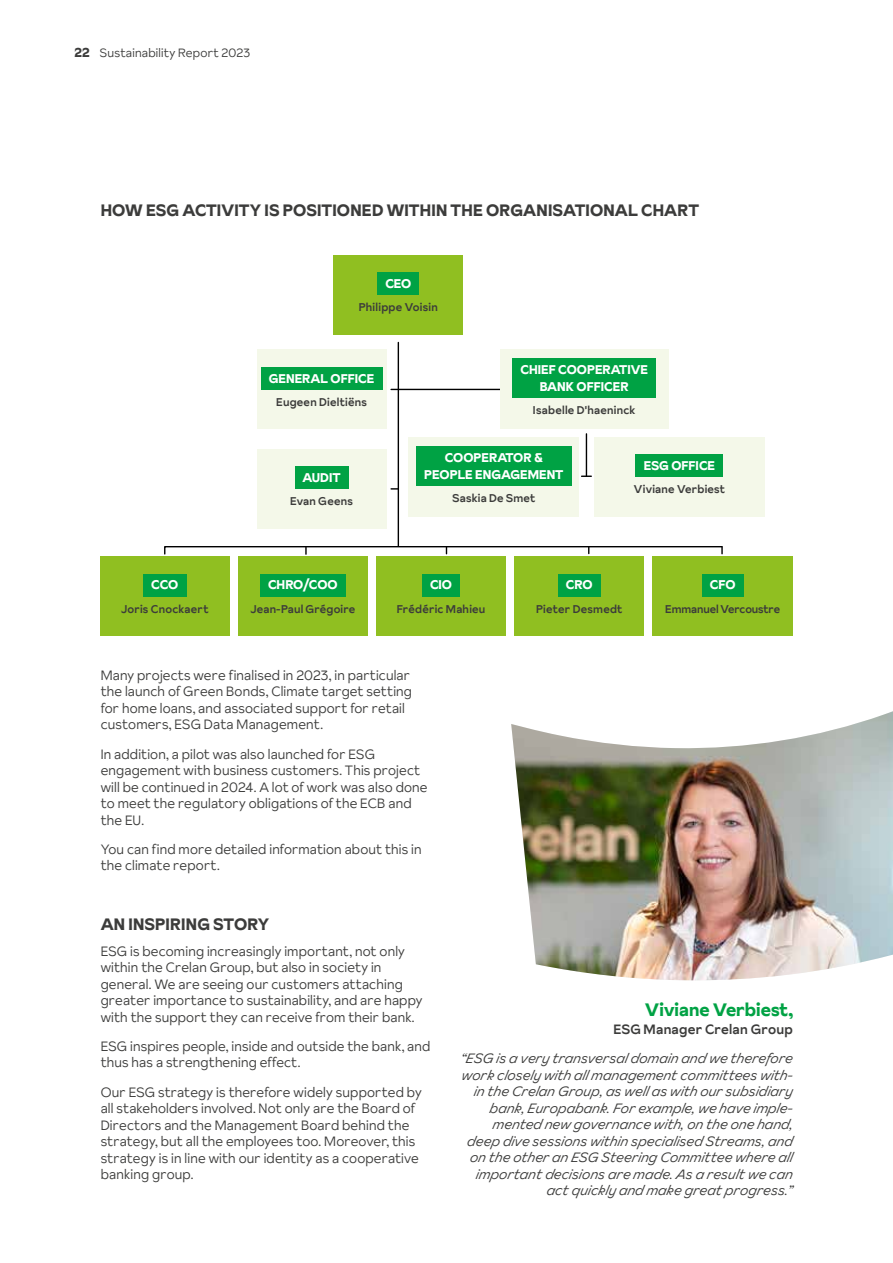
<style>
.page{position:relative;width:893px;height:1263px;background:#fff}
.page>*{position:absolute;margin:0;border:0;box-sizing:border-box;transform-origin:0 0}
.t1{font:700 18px "Crelan Sunset";color:#00a244}
.t2{font:700 16.5px "Crelan Sunset";letter-spacing:.01em;color:#3c3c3b}
.t3{font:300 13.5px/16.5px "Crelan Sunset";letter-spacing:.01em;color:#3c3c3b}
.t4{font:italic 300 13.5px/16.5px "Crelan Sunset";letter-spacing:.01em;color:#3c3c3b;text-align:right}
.t5{font:500 13.5px "Crelan Sunset";letter-spacing:.015em;color:#3c3c3b}
.t6{font:700 12.6px/16.8px "Crelan Sunset";color:#fff;text-align:center}
.t7{font:300 12px "Crelan Sunset";letter-spacing:.015em;color:#3c3c3b}
.t8{font:500 11.25px "Crelan Sunset";letter-spacing:.02em;color:#3c3c3b}
.t9{font:500 11.25px "Crelan Sunset";letter-spacing:-.01em;color:#3c3c3b}
.s1{font-weight:700;font-size:12.9px}
</style>
<div class="page">
<img style="left:511px;top:711px;width:382px;height:270px">
<hr style="left:398px;top:342px;width:1px;height:204px;background:#000">
<hr style="left:391px;top:389px;width:132px;height:1px;background:#000">
<svg style="left:582px;top:475px;width:9px;height:2px"></svg>
<svg style="left:391px;top:488px;width:7px;height:2px"></svg>
<hr style="left:586px;top:434px;width:1px;height:42px;background:#000">
<div style="left:333px;top:255px;width:130px;height:80px;background:#90bf21"></div>
<div style="left:377px;top:273px;width:42px;height:22px;background:#00a244"></div>
<div style="left:100px;top:556px;width:130px;height:80px;background:#90bf21"></div>
<div style="left:143px;top:574px;width:43px;height:22px;background:#00a244"></div>
<div style="left:238px;top:556px;width:130px;height:80px;background:#90bf21"></div>
<div style="left:260px;top:574px;width:86px;height:22px;background:#00a244"></div>
<div style="left:376px;top:556px;width:130px;height:80px;background:#90bf21"></div>
<div style="left:422px;top:574px;width:38px;height:22px;background:#00a244"></div>
<div style="left:514px;top:556px;width:130px;height:80px;background:#90bf21"></div>
<div style="left:558px;top:574px;width:42px;height:22px;background:#00a244"></div>
<div style="left:653px;top:556px;width:140px;height:80px;background:#90bf21"></div>
<div style="left:702px;top:574px;width:41px;height:22px;background:#00a244"></div>
<div style="left:257px;top:350px;width:129px;height:79px;background:#f4f8e9"></div>
<div style="left:261px;top:367px;width:121px;height:23px;background:#00a244"></div>
<div style="left:500px;top:350px;width:168px;height:79px;background:#f4f8e9"></div>
<div style="left:513px;top:359px;width:143px;height:39px;background:#00a244"></div>
<div style="left:257px;top:449px;width:129px;height:80px;background:#f4f8e9"></div>
<div style="left:295px;top:467px;width:54px;height:22px;background:#00a244"></div>
<div style="left:409px;top:437px;width:170px;height:80px;background:#f4f8e9"></div>
<div style="left:416px;top:446px;width:155px;height:39px;background:#00a244"></div>
<div style="left:594px;top:437px;width:170px;height:80px;background:#f4f8e9"></div>
<div style="left:636px;top:455px;width:87px;height:22px;background:#00a244"></div>
<svg style="left:164px;top:545px;width:559px;height:10px"></svg>
<p class="t7" style="left:74px;top:45px;width:177px"><span class="s1">22</span> Sustainability Report 2023</p>
<p class="t2" style="left:101px;top:199px;width:600px">HOW ESG ACTIVITY IS POSITIONED WITHIN THE ORGANISATIONAL CHART</p>
<p class="t6" style="left:385px;top:275px;width:27px">CEO</p>
<p class="t8" style="left:359px;top:299px;width:81px">Philippe Voisin</p>
<p class="t6" style="left:269px;top:370px;width:107px">GENERAL OFFICE</p>
<p class="t8" style="left:276px;top:394px;width:92px">Eugeen Dieltiëns</p>
<p class="t6" style="left:520px;top:361px;width:129px">CHIEF COOPERATIVE<br>BANK OFFICER</p>
<p class="t8" style="left:533px;top:402px;width:104px">Isabelle D'haeninck</p>
<p class="t6" style="left:303px;top:469px;width:39px">AUDIT</p>
<p class="t8" style="left:290px;top:493px;width:64px">Evan Geens</p>
<p class="t6" style="left:424px;top:449px;width:141px">COOPERATOR &amp;<br>PEOPLE ENGAGEMENT</p>
<p class="t8" style="left:452px;top:490px;width:85px">Saskia De Smet</p>
<p class="t6" style="left:644px;top:457px;width:73px">ESG OFFICE</p>
<p class="t8" style="left:634px;top:481px;width:93px">Viviane Verbiest</p>
<p class="t6" style="left:151px;top:576px;width:29px">CCO</p>
<p class="t8" style="left:121px;top:601px;width:89px">Joris Cnockaert</p>
<p class="t6" style="left:268px;top:576px;width:71px">CHRO/COO</p>
<p class="t8" style="left:251px;top:601px;width:106px">Jean-Paul Grégoire</p>
<p class="t6" style="left:430px;top:576px;width:24px">CIO</p>
<p class="t8" style="left:397px;top:601px;width:90px">Frédéric Mahieu</p>
<p class="t6" style="left:566px;top:576px;width:28px">CRO</p>
<p class="t8" style="left:536px;top:601px;width:88px">Pieter Desmedt</p>
<p class="t6" style="left:710px;top:576px;width:27px">CFO</p>
<p class="t9" style="left:665px;top:601px;width:116px">Emmanuel Vercoustre</p>
<p class="t3" style="left:101px;top:667px;width:313px">Many projects were finalised in 2023, in particular the launch of Green Bonds, Climate target setting for home loans, and associated support for retail customers, ESG Data Management.</p>
<p class="t3" style="left:101px;top:745px;width:328px">In addition, a pilot was also launched for ESG engagement with business customers. This project will be continued in 2024. A lot of work was also done to meet the regulatory obligations of the ECB and the EU.</p>
<p class="t3" style="left:101px;top:841px;width:323px">You can find more detailed information about this in the climate report.</p>
<p class="t2" style="left:101px;top:913px;width:170px">AN INSPIRING STORY</p>
<p class="t3" style="left:101px;top:942px;width:323px">ESG is becoming increasingly important, not only within the Crelan Group, but also in society in general. We are seeing our customers attaching greater importance to sustainability, and are happy with the support they can receive from their bank.</p>
<p class="t3" style="left:101px;top:1038px;width:331px">ESG inspires people, inside and outside the bank, and thus has a strengthening effect.</p>
<p class="t3" style="left:101px;top:1083px;width:323px">Our ESG strategy is therefore widely supported by all stakeholders involved. Not only are the Board of Directors and the Management Board behind the strategy, but all the employees too. Moreover, this strategy is in line with our identity as a cooperative banking group.</p>
<h1 class="t1" style="left:645px;top:997px;width:149px">Viviane Verbiest,</h1>
<p class="t5" style="left:613px;top:1019px;width:181px">ESG Manager Crelan Group</p>
<p class="t4" style="left:460px;top:1050px;width:334px">“ESG is a very transversal domain and we therefore work closely with all management committees with&shy;in the Crelan Group, as well as with our subsidiary bank, Europabank. For example, we have imple&shy;mented new governance with, on the one hand, deep dive sessions within specialised Streams, and on the other an ESG Steering Committee where all important decisions are made. As a result we can act quickly and make great progress.”</p>
</div>
